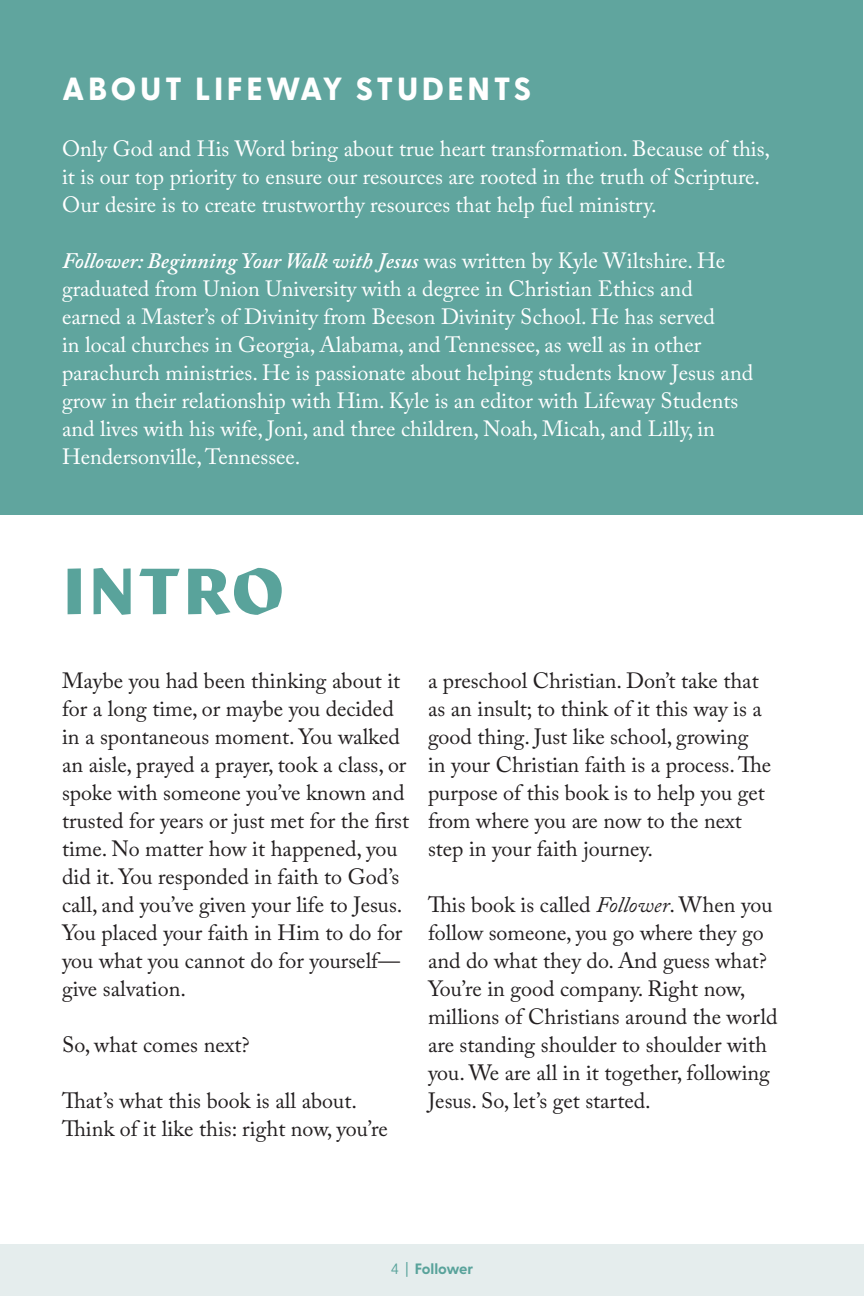
<style>
.page{position:relative;width:864px;height:1296px;background:#fff}
.page>*{position:absolute;margin:0;border:0;box-sizing:border-box;transform-origin:0 0}
.Subhead_1{font:700 62px "Manofa";letter-spacing:.025em;color:#59a39b}
.body_no_indent{font:800 32px "Greycliff CF";letter-spacing:.11em;color:#fff}
.body_no_indent-2{font:22px/28px "Adobe Caslon Pro";color:#231f20}
.body_no_indent-3{font:22px/28px "Adobe Caslon Pro";color:#fff}
.t1{font:700 15px "Greycliff CF";color:#59a39b}
.s1{font-weight:600;font-style:italic}
.s2{font-style:italic}
.s3{font-weight:400}
</style>
<div class="page">
<div style="left:0;top:1244px;width:864px;height:52px;background:#e5eded"></div>
<div style="left:0;top:0;width:863px;height:515px;background:#60a59e"></div>
<p class="body_no_indent" style="left:62px;top:64px;width:471px">ABOUT LIFEWAY STUDENTS</p>
<p class="body_no_indent-3" style="left:62px;top:134px;width:710px">Only God and His Word bring about true heart transformation. Because of this, it is our top priority to ensure our resources are rooted in the truth of Scripture.<br>Our desire is to create trustworthy resources that help fuel ministry.</p>
<p class="body_no_indent-3" style="left:62px;top:246px;width:693px"><span class="s1">Follower: Beginning Your Walk with Jesus</span> was written by Kyle Wiltshire. He graduated from Union University with a degree in Christian Ethics and earned a Master’s of Divinity from Beeson Divinity School. He has served<br>in local churches in Georgia, Alabama, and Tennessee, as well as in other parachurch ministries. He is passionate about helping students know Jesus and grow in their relationship with Him. Kyle is an editor with Lifeway Students and lives with his wife, Joni, and three children, Noah, Micah, and Lilly, in Hendersonville, Tennessee.</p>
<p class="Subhead_1" style="left:62px;top:536px;width:224px">INTRO</p>
<p class="body_no_indent-2" style="left:62px;top:666px;width:349px">Maybe you had been thinking about it for a long time, or maybe you decided in a spontaneous moment. You walked an aisle, prayed a prayer, took a class, or spoke with someone you’ve known and trusted for years or just met for the first time. No matter how it happened, you did it. You responded in faith to God’s call, and you’ve given your life to Jesus.<br>You placed your faith in Him to do for you what you cannot do for yourself— give salvation.</p>
<p class="body_no_indent-2" style="left:62px;top:1030px;width:189px">So, what comes next?</p>
<p class="body_no_indent-2" style="left:62px;top:1086px;width:327px">That’s what this book is all about.<br>Think of it like this: right now, you’re</p>
<p class="body_no_indent-2" style="left:428px;top:666px;width:345px">a preschool Christian. Don’t take that as an insult; to think of it this way is a good thing. Just like school, growing in your Christian faith is a process. The purpose of this book is to help you get from where you are now to the next step in your faith journey.</p>
<p class="body_no_indent-2" style="left:428px;top:890px;width:351px">This book is called <span class="s2">Follower</span>. When you follow someone, you go where they go and do what they do. And guess what?<br>You’re in good company. Right now, millions of Christians around the world are standing shoulder to shoulder with you. We are all in it together, following Jesus. So, let’s get started.</p>
<p class="t1" style="left:391px;top:1257px;width:84px"><span class="s3">4 |</span> Follower</p>
</div>
